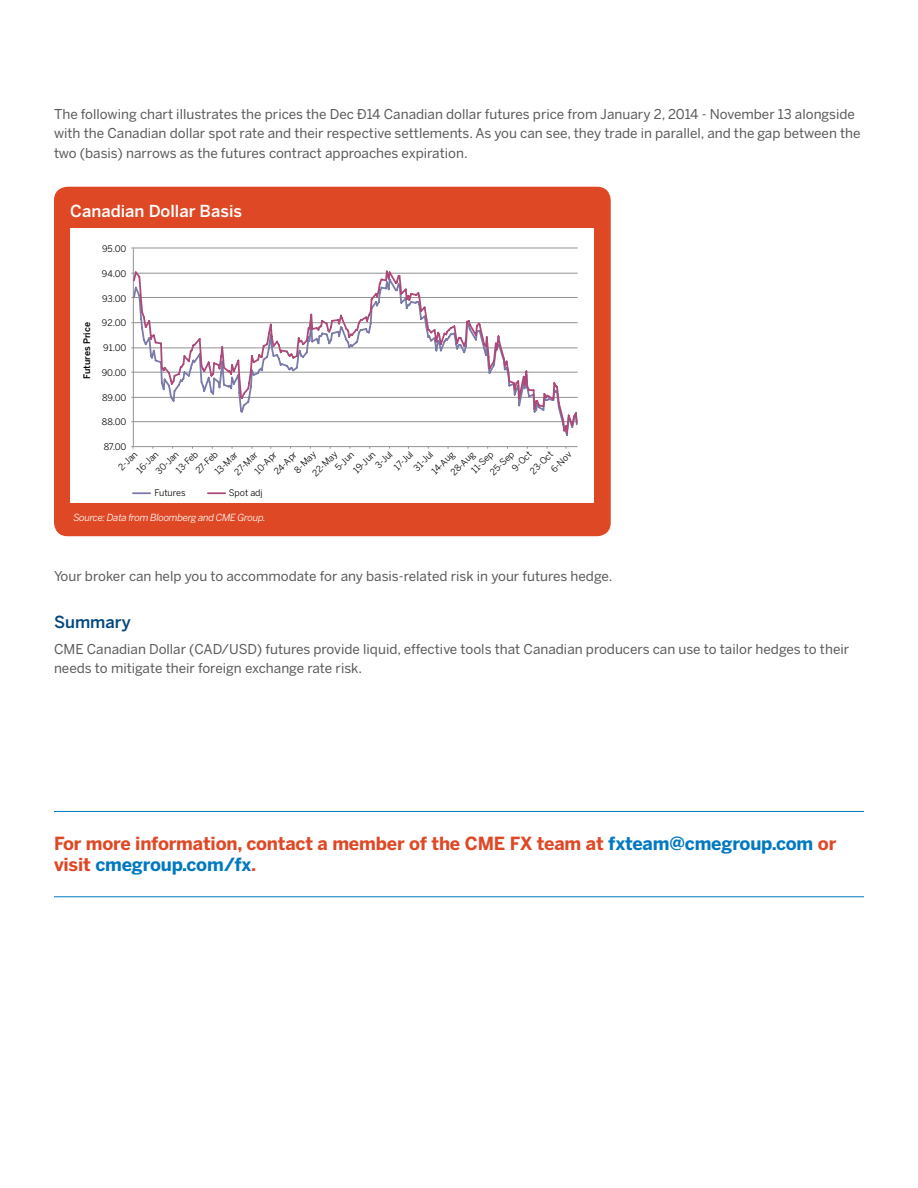
<style>
.page{position:relative;width:918px;height:1188px;background:#fff}
.page>*{position:absolute;margin:0;border:0;box-sizing:border-box;transform-origin:0 0}
.t1{font:700 18px/21.6px "Benton Sans";letter-spacing:-.01em;color:#df4825}
.t2{font:500 16.5px "Benton Sans";color:#fff}
.t3{font:500 16.5px "Benton Sans";color:#00467f}
.t4{font:13.5px/19.5px "Benton Sans";color:#58595b}
.t5{font:italic 9.75px "Benton Sans";letter-spacing:-.03em;color:#fff}
.t6{font:9px/11.9px "Benton Sans";color:#010101}
.t7{font:500 9px "Benton Sans";letter-spacing:-.005em;color:#000}
.s1{color:#0079c1}
</style>
<div class="page">
<div style="left:54px;top:187px;width:557px;height:349px;background:#df4825;border-radius:14px"></div>
<div style="left:70px;top:229px;width:523px;height:274px;background:#fff"></div>
<hr style="left:133px;top:248px;width:445px;height:1px;background:#939292">
<hr style="left:133px;top:248px;width:1px;height:199px;background:#939292">
<hr style="left:133px;top:446px;width:445px;height:1px;background:#939292">
<svg style="left:133px;top:269px;width:445px;height:166px"></svg>
<svg style="left:133px;top:492px;width:17px;height:2px"></svg>
<svg style="left:208px;top:492px;width:17px;height:2px"></svg>
<hr style="left:54px;top:896px;width:810px;height:1px;background:#0079c1">
<hr style="left:54px;top:811px;width:810px;height:1px;background:#0079c1">
<p class="t4" style="left:54px;top:104px;width:808px">The following chart illustrates the prices the Dec ′14 Canadian dollar futures price from January 2, 2014 - November 13 alongside with the Canadian dollar spot rate and their respective settlements. As you can see, they trade in parallel, and the gap between the two (basis) narrows as the futures contract approaches expiration.</p>
<p class="t2" style="left:70px;top:202px;width:173px">Canadian Dollar Basis</p>
<p class="t6" style="left:102px;top:243px;width:26px">95.00</p>
<p class="t6" style="left:102px;top:267px;width:26px">94.00</p>
<p class="t7" style="left:81px;top:379px;width:58px;rotate:-90deg">Futures Price</p>
<p class="t6" style="left:102px;top:292px;width:26px">93.00</p>
<p class="t6" style="left:102px;top:317px;width:26px">92.00</p>
<p class="t6" style="left:103px;top:342px;width:25px">91.00</p>
<p class="t6" style="left:102px;top:367px;width:26px">90.00</p>
<p class="t6" style="left:102px;top:391px;width:26px">89.00</p>
<p class="t6" style="left:102px;top:416px;width:26px">88.00</p>
<p class="t6" style="left:104px;top:441px;width:24px">87.00</p>
<p class="t6" style="left:173px;top:468px;width:28px;rotate:-45deg">13-Feb</p>
<p class="t6" style="left:193px;top:468px;width:29px;rotate:-45deg">27-Feb</p>
<p class="t6" style="left:515px;top:457px;width:30px;line-height:15.1px;text-indent:-10px;rotate:-45deg">9-Oct<br>23-Oct</p>
<p class="t6" style="left:324px;top:456px;width:24px;text-indent:-20px;rotate:-45deg">22-May<br>5-Jun</p>
<p class="t6" style="left:364px;top:454px;width:21px;text-indent:-19px;rotate:-45deg">19-Jun<br>3-Jul</p>
<p class="t6" style="left:400px;top:454px;width:25px;line-height:14.1px;text-indent:-13px;rotate:-45deg">17-Jul<br>31-Jul</p>
<p class="t6" style="left:212px;top:469px;width:30px;rotate:-45deg">13-Mar</p>
<p class="t6" style="left:232px;top:469px;width:30px;rotate:-45deg">27-Mar</p>
<p class="t6" style="left:252px;top:468px;width:29px;rotate:-45deg">10-Apr</p>
<p class="t6" style="left:271px;top:469px;width:30px;rotate:-45deg">24-Apr</p>
<p class="t6" style="left:437px;top:459px;width:31px;line-height:14.4px;text-indent:-13px;rotate:-45deg">14-Aug<br>28-Aug</p>
<p class="t6" style="left:292px;top:467px;width:28px;rotate:-45deg">8-May</p>
<p class="t6" style="left:548px;top:466px;width:26px;rotate:-45deg">6-Nov</p>
<p class="t6" style="left:476px;top:458px;width:31px;line-height:14.7px;text-indent:-12px;rotate:-45deg">11-Sep<br>25-Sep</p>
<p class="t6" style="left:116px;top:464px;width:24px;rotate:-45deg">2-Jan</p>
<p class="t6" style="left:134px;top:467px;width:28px;rotate:-45deg">16-Jan</p>
<p class="t6" style="left:153px;top:469px;width:30px;rotate:-45deg">30-Jan</p>
<p class="t6" style="left:155px;top:487px;width:32px">Futures</p>
<p class="t6" style="left:229px;top:487px;width:36px">Spot adj</p>
<p class="t5" style="left:73px;top:512px;width:194px">Source: Data from Bloomberg and CME Group.</p>
<p class="t4" style="left:54px;top:566px;width:560px">Your broker can help you to accommodate for any basis-related risk in your futures hedge.</p>
<p class="t3" style="left:54px;top:612px;width:78px">Summary</p>
<p class="t4" style="left:54px;top:639px;width:797px">CME Canadian Dollar (CAD/USD) futures provide liquid, effective tools that Canadian producers can use to tailor hedges to their needs to mitigate their foreign exchange rate risk.</p>
<h1 class="t1" style="left:54px;top:832px;width:784px">For more information, contact a member of the CME FX team at <span class="s1">fxteam@cmegroup.com</span> or visit <span class="s1">cmegroup.com/fx</span>.</h1>
</div>
